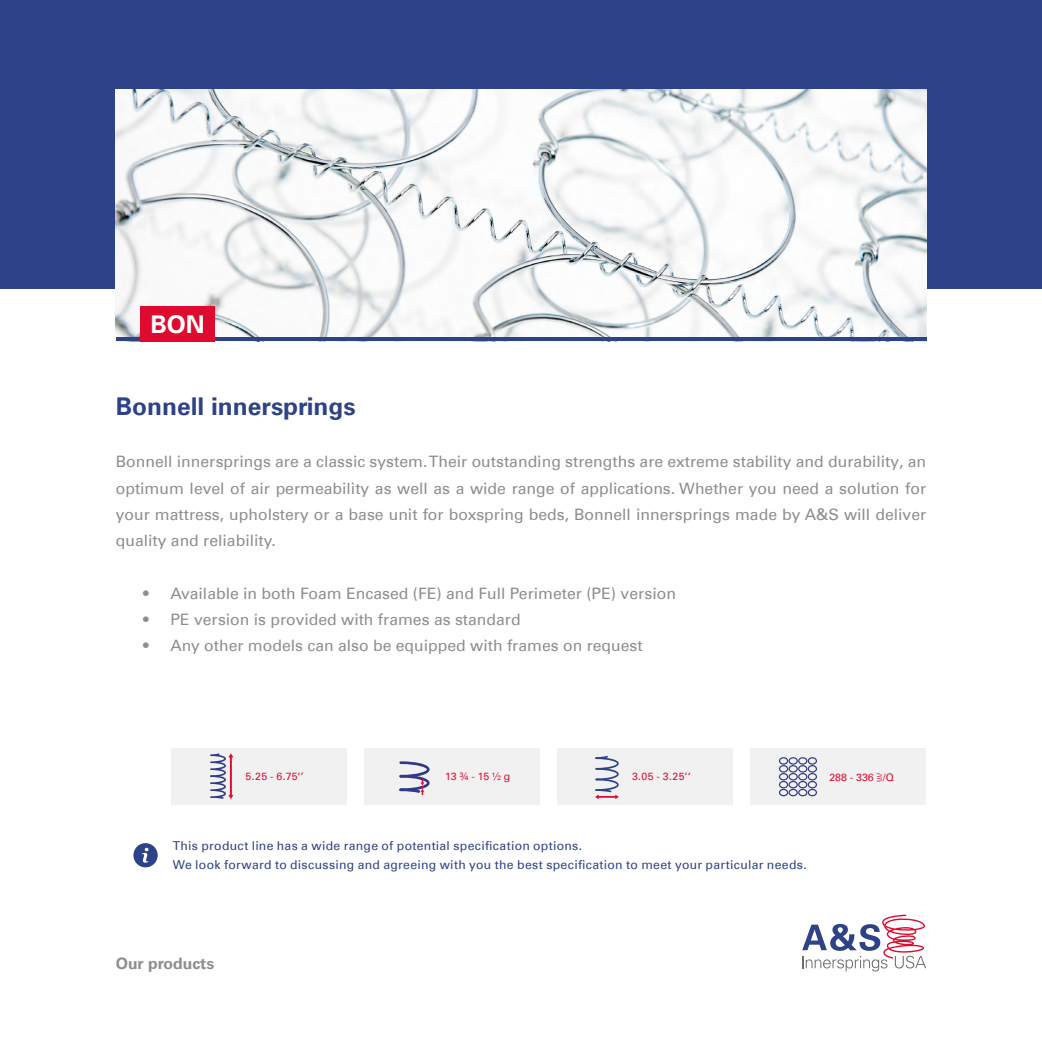
<style>
.page{position:relative;width:1042px;height:1042px;background:#fff}
.page>*{position:absolute;margin:0;border:0;box-sizing:border-box;transform-origin:0 0}
.t1{font:700 24.5px "Univers Com 65";color:#2d4287}
.t2{font:700 24.5px "Univers Com 65";color:#fff}
.t3{font:15.75px/26.2px "Univers Com 55 Roman";color:#8d8d8e;text-align:justify}
.t4{font:700 15.75px "Univers Com 65";color:#8d8d8e}
.t5{font:12.25px/19.2px "Univers Com 55 Roman";letter-spacing:.025em;color:#2d4287}
.t6{font:10.5px "Univers Com 55 Roman";color:#de0a30}
</style>
<div class="page">
<div style="left:0;top:0;width:1042px;height:289px;background:#2d4287"></div>
<img style="left:116px;top:89px;width:810px;height:249px">
<svg style="left:802px;top:914px;width:124px;height:57px"></svg>
<svg style="left:133px;top:843px;width:25px;height:24px"></svg>
<div style="left:364px;top:747px;width:176px;height:57px;background:#f1f1f1"></div>
<div style="left:557px;top:747px;width:176px;height:57px;background:#f1f1f1"></div>
<div style="left:171px;top:747px;width:176px;height:57px;background:#f1f1f1"></div>
<div style="left:751px;top:747px;width:175px;height:57px;background:#f1f1f1"></div>
<svg style="left:399px;top:761px;width:30px;height:34px"></svg>
<svg style="left:210px;top:753px;width:23px;height:46px"></svg>
<svg style="left:877px;top:773px;width:5px;height:9px"></svg>
<svg style="left:779px;top:757px;width:38px;height:39px"></svg>
<svg style="left:595px;top:756px;width:24px;height:43px"></svg>
<hr style="left:597px;top:796px;width:20px;height:2px;background:#de0a30">
<hr style="left:116px;top:338px;width:810px;height:3px;background:#2d4287">
<div style="left:141px;top:306px;width:74px;height:35px;background:#de0a30"></div>
<h1 class="t2" style="left:150px;top:310px;width:56px">BON</h1>
<h1 class="t1" style="left:116px;top:392px;width:241px">Bonnell innersprings</h1>
<p class="t3" style="left:116px;top:449px;width:812px">Bonnell innersprings are a classic system. Their outstanding strengths are extreme stability and durability, an optimum level of air permeability as well as a wide range of applications. Whether you need a solution for your mattress, upholstery or a base unit for boxspring beds, Bonnell innersprings made by A&amp;S will deliver quality and reliability.</p>
<p class="t3" style="left:143px;top:580px;width:534px">• Available in both Foam Encased (FE) and Full Perimeter (PE) version</p>
<p class="t3" style="left:143px;top:606px;width:379px">• PE version is provided with frames as standard</p>
<p class="t3" style="left:143px;top:632px;width:501px">• Any other models can also be equipped with frames on request</p>
<p class="t6" style="left:246px;top:770px;width:60px">5.25 - 6.75‘’</p>
<p class="t6" style="left:445px;top:770px;width:67px">13 ¾ - 15 ½ g</p>
<p class="t6" style="left:632px;top:770px;width:60px">3.05 - 3.25‘‘</p>
<p class="t6" style="left:829px;top:771px;width:66px">288 - 336 /Q</p>
<p class="t5" style="left:173px;top:836px;width:635px">This product line has a wide range of potential specification options.<br>We look forward to discussing and agreeing with you the best specification to meet your particular needs.</p>
<p class="t4" style="left:116px;top:954px;width:100px">Our products</p>
</div>
